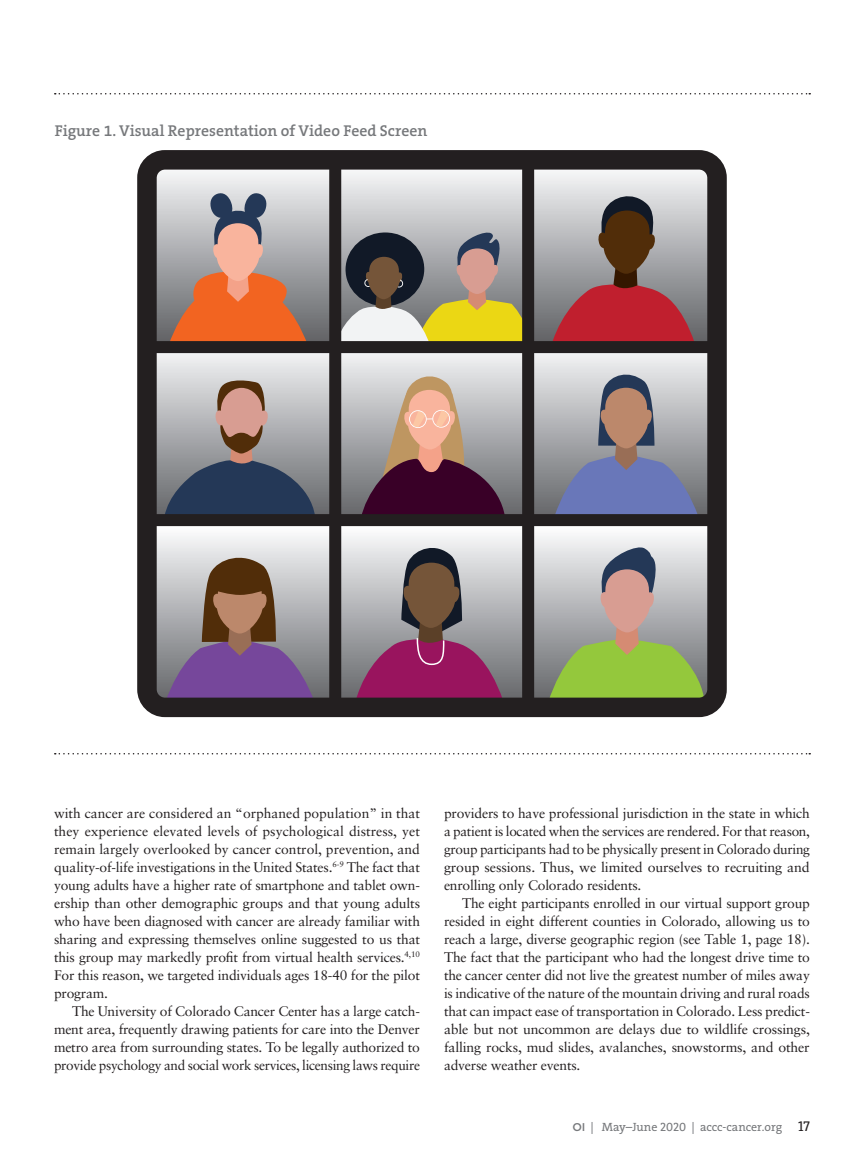
<style>
.page{position:relative;width:864px;height:1161px;background:#fff}
.page>*{position:absolute;margin:0;border:0;box-sizing:border-box;transform-origin:0 0}
.NEW_Table_Figure_Tit{font:600 15.75px "The Serif B W6";color:#76787b}
.Body_Indent{font:13.8px/18px "Sabon";letter-spacing:-.015em;color:#231f20;text-align:justify}
.Body_No_Indent{font:13.8px/18px "Sabon";letter-spacing:-.015em;color:#231f20;text-align:justify}
.t1{font:12px "The Serif B W5 Plain";color:#76787b}
.s1{font-family:"Gotham";font-weight:500;font-size:11.25px}
.s2{font-family:"The Serif Caps"}
.s3{font-family:"The Serif Caps";font-size:14.25px;color:#231f20}
</style>
<div class="page">
<svg style="left:55px;top:93px;width:755px;height:1px"></svg>
<svg style="left:158px;top:353px;width:548px;height:161px;background:#c0c1c4"></svg>
<svg style="left:554px;top:369px;width:144px;height:145px;background:#9595a8"></svg>
<div style="left:145px;top:526px;width:572px;height:182px;background:linear-gradient(to bottom,#fafbfc,#5e6064)"></div>
<div style="left:145px;top:162px;width:572px;height:181px;background:linear-gradient(to bottom,#fafbfc,#606165)"></div>
<svg style="left:548px;top:544px;width:157px;height:152px;background:#abb38f"></svg>
<svg style="left:361px;top:370px;width:144px;height:144px;background:#9c8082"></svg>
<svg style="left:168px;top:192px;width:140px;height:149px;background:#c3917d"></svg>
<svg style="left:341px;top:230px;width:181px;height:111px;background:#9b9373"></svg>
<svg style="left:164px;top:376px;width:151px;height:138px;background:#86848b"></svg>
<svg style="left:551px;top:190px;width:144px;height:151px;background:#a17173"></svg>
<div style="left:329px;top:162px;width:12px;height:544px;background:#231f20"></div>
<div style="left:522px;top:162px;width:12px;height:544px;background:#231f20"></div>
<div style="left:147px;top:341px;width:573px;height:12px;background:#231f20"></div>
<div style="left:147px;top:514px;width:573px;height:12px;background:#231f20"></div>
<svg style="left:165px;top:551px;width:150px;height:145px;background:#947d8c"></svg>
<svg style="left:356px;top:542px;width:147px;height:154px;background:#9c7688"></svg>
<div style="left:137px;top:150px;width:590px;height:567px;border:20px solid #231f20;border-radius:18px"></div>
<svg style="left:55px;top:753px;width:755px;height:1px"></svg>
<p class="NEW_Table_Figure_Tit" style="left:55px;top:120px;width:374px">Figure 1. Visual Representation of Video Feed Screen</p>
<p class="Body_No_Indent" style="left:54px;top:804px;width:368px">with cancer are considered an “orphaned population” in that they experience elevated levels of psychological distress, yet remain largely overlooked by cancer control, prevention, and quality-of-life investigations in the United States.<sup>6-9</sup> The fact that young adults have a higher rate of smartphone and tablet own&shy;ership than other demographic groups and that young adults who have been diagnosed with cancer are already familiar with sharing and expressing themselves online suggested to us that this group may markedly profit from virtual health services.<sup>4,10<br></sup>For this reason, we targeted individuals ages 18-40 for the pilot program.</p>
<p class="Body_Indent" style="left:54px;top:1002px;width:368px;text-indent:18px">The University of Colorado Cancer Center has a large catch&shy;ment area, frequently drawing patients for care into the Denver metro area from surrounding states. To be legally authorized to provide psychology and social work services, licensing laws require</p>
<p class="Body_Indent" style="left:444px;top:804px;width:368px">providers to have professional jurisdiction in the state in which a patient is located when the services are rendered. For that reason, group participants had to be physically present in Colorado during group sessions. Thus, we limited ourselves to recruiting and enrolling only Colorado residents.</p>
<p class="Body_Indent" style="left:444px;top:894px;width:368px;text-indent:18px">The eight participants enrolled in our virtual support group resided in eight different counties in Colorado, allowing us to reach a large, diverse geographic region (see Table 1, page 18).<br>The fact that the participant who had the longest drive time to the cancer center did not live the greatest number of miles away is indicative of the nature of the mountain driving and rural roads that can impact ease of transportation in Colorado. Less predict&shy;able but not uncommon are delays due to wildlife crossings, falling rocks, mud slides, avalanches, snowstorms, and other adverse weather events.</p>
<p class="t1" style="left:572px;top:1119px;width:239px"><span class="s1">OI</span> | May–June <span class="s2">2020</span> | accc-cancer.org <span class="s3">17</span></p>
</div>
